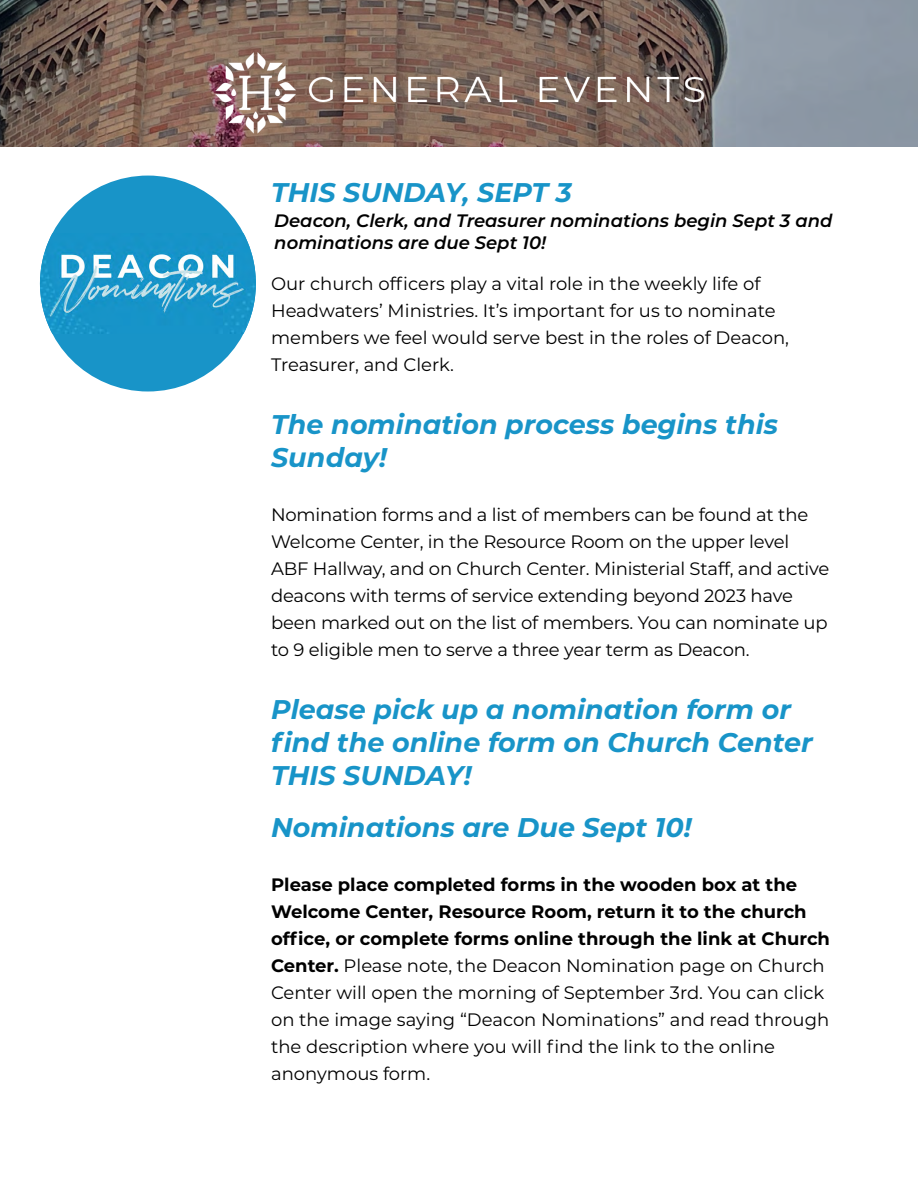
<style>
.page{position:relative;width:918px;height:1188px;background:#fff}
.page>*{position:absolute;margin:0;border:0;box-sizing:border-box;transform-origin:0 0}
.t1{font:italic 700 27px/33px "Montserrat";color:#1894c8}
.t2{font:18px/27px "Montserrat";letter-spacing:-.01em;color:#000}
.t3{font:italic 600 18px/21.6px "Montserrat";color:#000}
.s1{font-weight:700}
</style>
<div class="page">
<svg style="left:0;top:0;width:918px;height:147px"></svg>
<img style="left:205px;top:45px;width:516px;height:102px">
<div style="left:40px;top:176px;width:216px;height:216px;background:#1894c8;border-radius:50%"></div>
<img style="left:40px;top:233px;width:216px;height:101px">
<h1 class="t1" style="left:271px;top:174px;width:302px">THIS SUNDAY, SEPT 3</h1>
<p class="t3" style="left:274px;top:209px;width:560px">Deacon, Clerk, and Treasurer nominations begin Sept 3 and nominations are due Sept 10!</p>
<p class="t2" style="left:271px;top:269px;width:519px">Our church officers play a vital role in the weekly life of Headwaters’ Ministries. It’s important for us to nominate members we feel would serve best in the roles of Deacon, Treasurer, and Clerk.</p>
<h1 class="t1" style="left:271px;top:406px;width:509px">The nomination process begins this<br>Sunday!</h1>
<p class="t2" style="left:271px;top:500px;width:560px">Nomination forms and a list of members can be found at the Welcome Center, in the Resource Room on the upper level ABF Hallway, and on Church Center. Ministerial Staff, and active deacons with terms of service extending beyond 2023 have been marked out on the list of members. You can nominate up to 9 eligible men to serve a three year term as Deacon.</p>
<h1 class="t1" style="left:271px;top:691px;width:543px">Please pick up a nomination form or find the online form on Church Center<br>THIS SUNDAY!</h1>
<h1 class="t1" style="left:271px;top:810px;width:422px">Nominations are Due Sept 10!</h1>
<p class="t2" style="left:271px;top:871px;width:561px"><span class="s1">Please place completed forms in the wooden box at the Welcome Center, Resource Room, return it to the church office, or complete forms online through the link at Church Center.</span> Please note, the Deacon Nomination page on Church Center will open the morning of September 3rd. You can click on the image saying “Deacon Nominations” and read through the description where you will find the link to the online anonymous form.</p>
</div>
